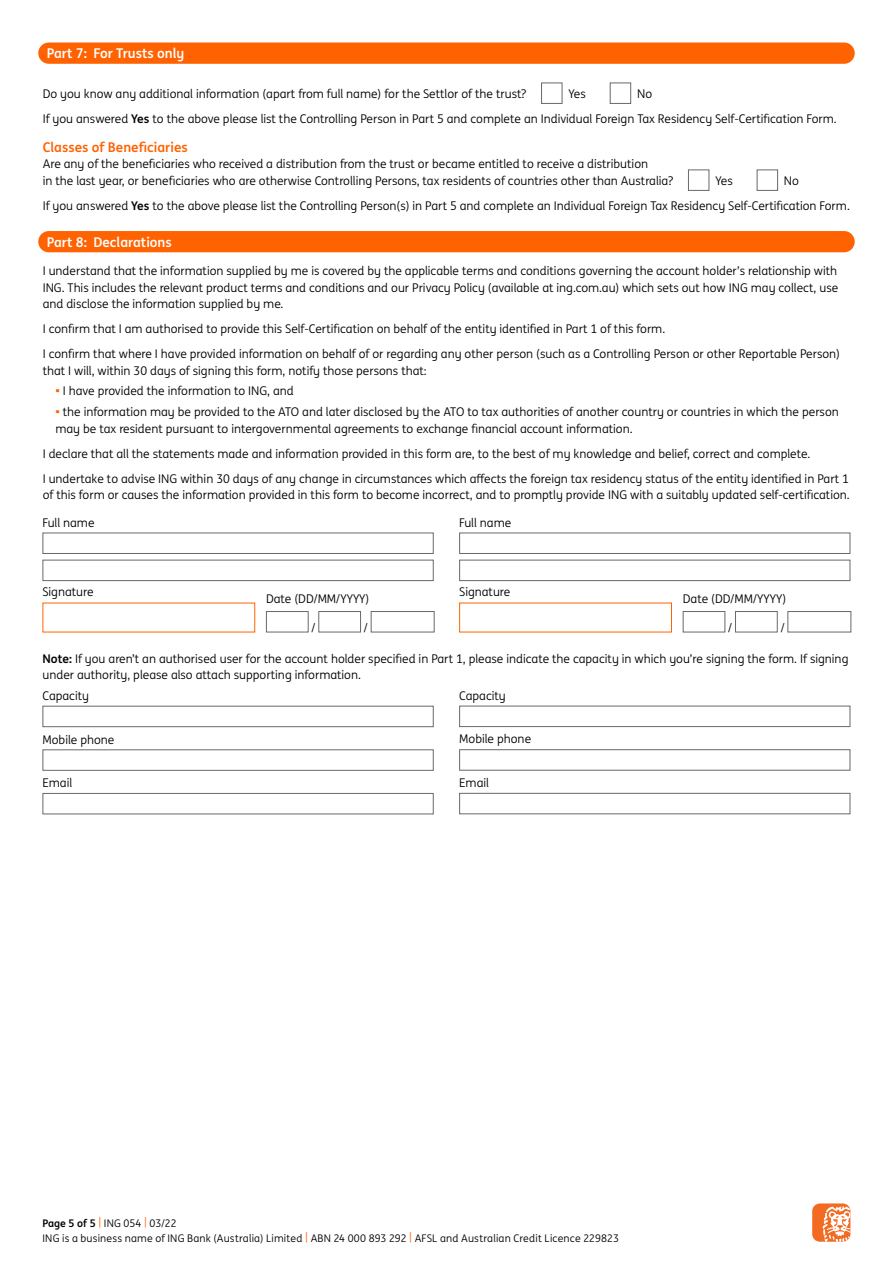
<style>
.page{position:relative;width:893px;height:1263px;background:#fff}
.page>*{position:absolute;margin:0;border:0;box-sizing:border-box;transform-origin:0 0}
.t1{font:700 13.5px "ING Me";color:#fff}
.t2{font:700 13.5px "ING Me";color:#ff6200}
.t3{font:12px/16.5px "ING Me";color:#000}
.t4{font:10.5px/15px "ING Me";letter-spacing:.015em;color:#000}
.s1{font-weight:700}
.s2{font-weight:700;color:#ff6200}
.s3{color:#ff6200}
</style>
<div class="page">
<div style="left:812px;top:1203px;width:38px;height:39px;background:#f36a22;border-radius:8px"></div>
<svg style="left:823px;top:1206px;width:27px;height:36px"></svg>
<div style="left:38px;top:231px;width:817px;height:21px;background:#ff6200;border-radius:11px"></div>
<div style="left:38px;top:43px;width:817px;height:21px;background:#ff6200;border-radius:11px"></div>
<div style="left:43px;top:533px;width:391px;height:21px;border:1px solid #696969"></div>
<div style="left:43px;top:560px;width:391px;height:21px;border:1px solid #696969"></div>
<div style="left:266px;top:611px;width:43px;height:21px;border:1px solid #696969"></div>
<div style="left:318px;top:611px;width:43px;height:21px;border:1px solid #696969"></div>
<div style="left:371px;top:611px;width:64px;height:21px;border:1px solid #696969"></div>
<div style="left:43px;top:706px;width:391px;height:21px;border:1px solid #696969"></div>
<div style="left:43px;top:749px;width:391px;height:22px;border:1px solid #696969"></div>
<div style="left:43px;top:793px;width:391px;height:21px;border:1px solid #696969"></div>
<div style="left:459px;top:706px;width:391px;height:21px;border:1px solid #696969"></div>
<div style="left:459px;top:749px;width:391px;height:21px;border:1px solid #696969"></div>
<div style="left:459px;top:793px;width:391px;height:21px;border:1px solid #696969"></div>
<div style="left:459px;top:533px;width:391px;height:21px;border:1px solid #696969"></div>
<div style="left:459px;top:560px;width:391px;height:21px;border:1px solid #696969"></div>
<div style="left:683px;top:611px;width:42px;height:21px;border:1px solid #696969"></div>
<div style="left:735px;top:611px;width:43px;height:21px;border:1px solid #696969"></div>
<div style="left:787px;top:611px;width:64px;height:21px;border:1px solid #696969"></div>
<div style="left:541px;top:83px;width:21px;height:21px;background:#fff;border:1px solid #696969"></div>
<div style="left:610px;top:83px;width:21px;height:21px;background:#fff;border:1px solid #696969"></div>
<div style="left:688px;top:169px;width:21px;height:22px;background:#fff;border:1px solid #696969"></div>
<div style="left:757px;top:169px;width:21px;height:22px;background:#fff;border:1px solid #696969"></div>
<p class="t1" style="left:47px;top:43px;width:139px">Part 7: For Trusts only</p>
<p class="t3" style="left:43px;top:85px;width:485px">Do you know any additional information (apart from full name) for the Settlor of the trust?</p>
<p class="t3" style="left:568px;top:85px;width:19px">Yes</p>
<p class="t3" style="left:43px;top:80px;width:796px;line-height:25px;text-indent:594px">No<br>If you answered <span class="s1">Yes</span> to the above please list the Controlling Person in Part 5 and complete an Individual Foreign Tax Residency Self-Certification Form.</p>
<p class="t2" style="left:43px;top:136px;width:147px">Classes of Beneficiaries</p>
<p class="t3" style="left:43px;top:155px;width:632px">Are any of the beneficiaries who received a distribution from the trust or became entitled to receive a distribution<br>in the last year, or beneficiaries who are otherwise Controlling Persons, tax residents of countries other than Australia?</p>
<p class="t3" style="left:43px;top:167px;width:809px;line-height:25px;text-indent:741px">No<br>If you answered <span class="s1">Yes</span> to the above please list the Controlling Person(s) in Part 5 and complete an Individual Foreign Tax Residency Self-Certification Form.</p>
<p class="t3" style="left:715px;top:172px;width:19px">Yes</p>
<p class="t1" style="left:47px;top:231px;width:127px">Part 8: Declarations</p>
<p class="t3" style="left:43px;top:262px;width:797px;text-align:justify">I understand that the information supplied by me is covered by the applicable terms and conditions governing the account holder’s relationship with ING. This includes the relevant product terms and conditions and our Privacy Policy (available at ing.com.au) which sets out how ING may collect, use and disclose the information supplied by me.</p>
<p class="t3" style="left:43px;top:316px;width:799px;line-height:25px">I confirm that I am authorised to provide this Self-Certification on behalf of the entity identified in Part 1 of this form.<br>I confirm that where I have provided information on behalf of or regarding any other person (such as a Controlling Person or other Reportable Person)</p>
<p class="t3" style="left:43px;top:361px;width:386px">that I will, within 30 days of signing this form, notify those persons that:</p>
<p class="t3" style="left:55px;top:382px;width:240px"><span class="s2">•</span> I have provided the information to ING, and</p>
<p class="t3" style="left:55px;top:403px;width:785px"><span class="s2">•</span> the information may be provided to the ATO and later disclosed by the ATO to tax authorities of another country or countries in which the person may be tax resident pursuant to intergovernmental agreements to exchange financial account information.</p>
<p class="t3" style="left:43px;top:440px;width:808px;line-height:25px">I declare that all the statements made and information provided in this form are, to the best of my knowledge and belief, correct and complete.<br>I undertake to advise ING within 30 days of any change in circumstances which affects the foreign tax residency status of the entity identified in Part 1</p>
<p class="t3" style="left:43px;top:486px;width:808px">of this form or causes the information provided in this form to become incorrect, and to promptly provide ING with a suitably updated self-certification.</p>
<p class="t3" style="left:43px;top:514px;width:54px">Full name</p>
<p class="t3" style="left:459px;top:514px;width:54px">Full name</p>
<p class="t3" style="left:43px;top:583px;width:53px">Signature</p>
<p class="t3" style="left:459px;top:583px;width:53px">Signature</p>
<p class="t3" style="left:266px;top:590px;width:105px">Date (DD/MM/YYYY)</p>
<p class="t3" style="left:312px;top:619px;width:5px">/</p>
<p class="t3" style="left:364px;top:619px;width:5px">/</p>
<p class="t3" style="left:43px;top:650px;width:807px"><span class="s1">Note:</span> If you aren’t an authorised user for the account holder specified in Part 1, please indicate the capacity in which you’re signing the form. If signing under authority, please also attach supporting information.</p>
<p class="t3" style="left:43px;top:687px;width:48px">Capacity</p>
<p class="t3" style="left:43px;top:730px;width:73px">Mobile phone</p>
<p class="t3" style="left:43px;top:774px;width:31px">Email</p>
<p class="t3" style="left:683px;top:590px;width:105px">Date (DD/MM/YYYY)</p>
<p class="t3" style="left:728px;top:619px;width:5px">/</p>
<p class="t3" style="left:781px;top:619px;width:5px">/</p>
<p class="t3" style="left:459px;top:687px;width:48px">Capacity</p>
<p class="t3" style="left:459px;top:730px;width:73px">Mobile phone</p>
<p class="t3" style="left:459px;top:774px;width:31px">Email</p>
<p class="t4" style="left:43px;top:1215px;width:578px"><span class="s1">Page 5 of 5</span> <span class="s3">|</span> ING 054 <span class="s3">|</span> 03/22<br>ING is a business name of ING Bank (Australia) Limited <span class="s3">|</span> ABN 24 000 893 292 <span class="s3">|</span> AFSL and Australian Credit Licence 229823</p>
</div>
